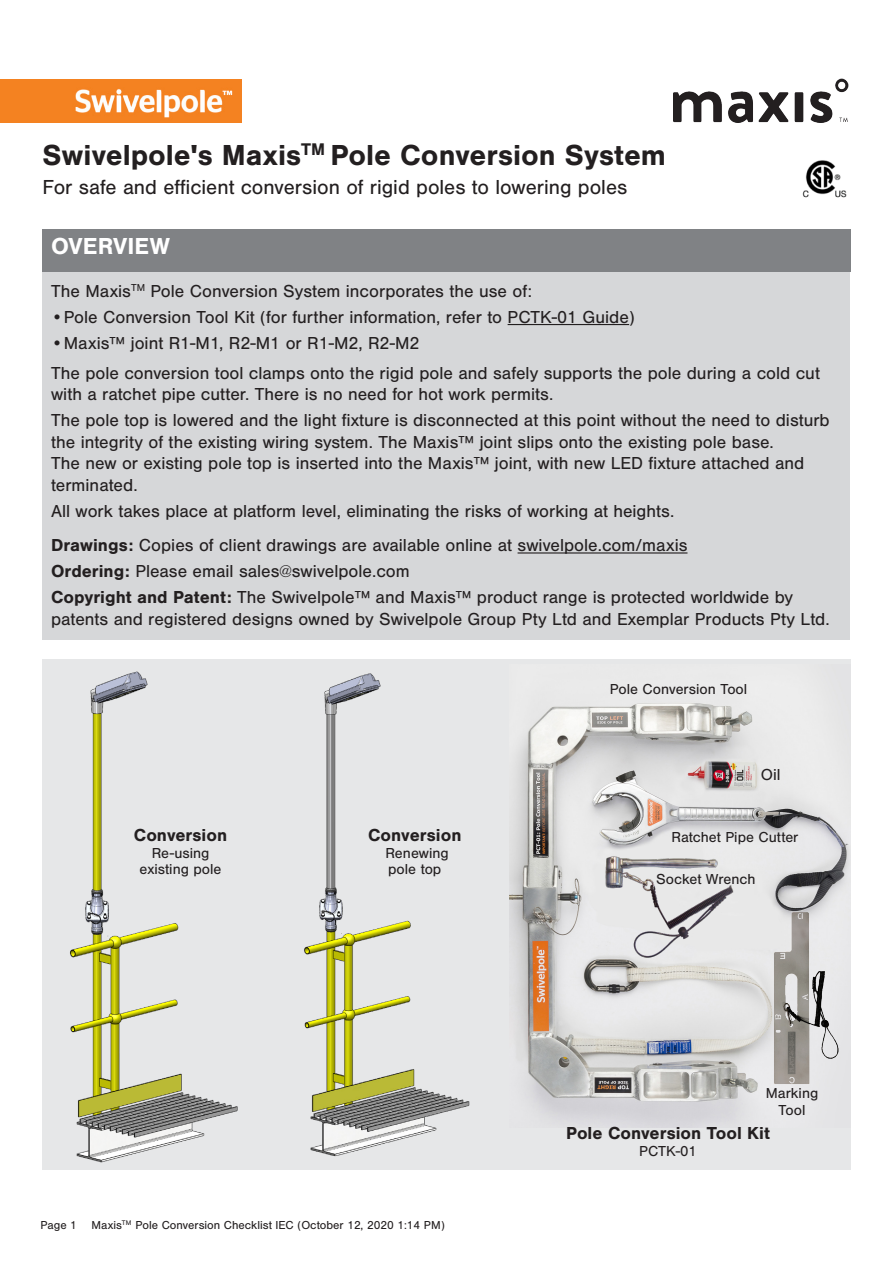
<style>
.page{position:relative;width:893px;height:1263px;background:#fff}
.page>*{position:absolute;margin:0;border:0;box-sizing:border-box;transform-origin:0 0}
.Size_19_-_Corpid_-_B{font:700 30px "Nimbus San";color:#231f20}
.Size_19_-_Corpid_-_B-2{font:700 24px "Nimbus San";color:#fff}
.Size_12_-_Corpid_C1s{font:21px "Nimbus San";color:#231f20}
.Size_9_-_Corpid_-_Li{font:18px/21.6px "Nimbus San";color:#231f20}
.Size_9_-_Arial_-_Ita{font:18px/21.6px "Nimbus San";color:#231f20}
.t1{font:700 18px "Nimbus San";color:#231f20}
.Size_7_-_Arial_-_Reg{font:16.5px "Nimbus San";color:#231f20}
.t2{font:15px/16.6px "Nimbus San";color:#231f20;text-align:center}
.t3{font:12px "Nimbus San";color:#231f20}
.s1{font-weight:700}
</style>
<div class="page">
<img style="left:0;top:80px;width:241px;height:42px">
<img style="left:673px;top:78px;width:176px;height:45px">
<img style="left:802px;top:160px;width:45px;height:38px">
<div style="left:43px;top:272px;width:807px;height:368px;background:#d6d7d9"></div>
<div style="left:43px;top:230px;width:808px;height:42px;background:#808285"></div>
<hr style="left:508px;top:324px;width:121px;height:1px;background:#231f20">
<hr style="left:518px;top:552px;width:169px;height:1px;background:#231f20">
<img style="left:509px;top:664px;width:341px;height:463px">
<img style="left:292px;top:660px;width:198px;height:504px">
<img style="left:42px;top:661px;width:199px;height:508px">
<img style="left:765px;top:907px;width:74px;height:181px">
<img style="left:590px;top:848px;width:149px;height:112px">
<p class="Size_19_-_Corpid_-_B" style="left:43px;top:138px;width:625px">Swivelpole's Maxis<sup>TM</sup> Pole Conversion System</p>
<p class="Size_12_-_Corpid_C1s" style="left:43px;top:176px;width:586px">For safe and efficient conversion of rigid poles to lowering poles</p>
<p class="Size_19_-_Corpid_-_B-2" style="left:51px;top:233px;width:120px">OVERVIEW</p>
<p class="Size_9_-_Corpid_-_Li" style="left:51px;top:280px;width:482px">The Maxis<sup>TM</sup> Pole Conversion System incorporates the use of:</p>
<p class="Size_9_-_Corpid_-_Li" style="left:51px;top:306px;width:585px">•Pole Conversion Tool Kit (for further information, refer to PCTK-01 Guide)</p>
<p class="Size_9_-_Corpid_-_Li" style="left:51px;top:332px;width:370px">•Maxis™ joint R1-M1, R2-M1 or R1-M2, R2-M2</p>
<p class="Size_9_-_Corpid_-_Li" style="left:51px;top:362px;width:770px">The pole conversion tool clamps onto the rigid pole and safely supports the pole during a cold cut with a ratchet pipe cutter. There is no need for hot work permits.</p>
<p class="Size_9_-_Corpid_-_Li" style="left:51px;top:410px;width:780px">The pole top is lowered and the light fixture is disconnected at this point without the need to disturb the integrity of the existing wiring system. The Maxis™ joint slips onto the existing pole base.<br>The new or existing pole top is inserted into the Maxis™ joint, with new LED fixture attached and terminated.</p>
<p class="Size_9_-_Corpid_-_Li" style="left:51px;top:500px;width:625px">All work takes place at platform level, eliminating the risks of working at heights.</p>
<p class="Size_9_-_Corpid_-_Li" style="left:51px;top:535px;width:638px"><span class="s1">Drawings:</span> Copies of client drawings are available online at swivelpole.com/maxis</p>
<p class="Size_9_-_Corpid_-_Li" style="left:51px;top:561px;width:360px"><span class="s1">Ordering:</span> Please email sales@swivelpole.com</p>
<p class="Size_9_-_Arial_-_Ita" style="left:51px;top:586px;width:780px"><span class="s1">Copyright and Patent:</span> The Swivelpole™ and Maxis™ product range is protected worldwide by patents and registered designs owned by Swivelpole Group Pty Ltd and Exemplar Products Pty Ltd.</p>
<h1 class="t1" style="left:134px;top:825px;width:95px">Conversion</h1>
<h1 class="t2" style="left:140px;top:845px;width:83px">Re-using existing pole</h1>
<h1 class="t1" style="left:368px;top:825px;width:95px">Conversion</h1>
<h1 class="t2" style="left:385px;top:845px;width:65px">Renewing</h1>
<h1 class="t2" style="left:388px;top:861px;width:55px">pole top</h1>
<p class="t3" style="left:41px;top:1218px;width:406px">Page 1 Maxis<sup>TM</sup> Pole Conversion Checklist IEC (October 12, 2020 1:14 PM)</p>
<h1 class="t2" style="left:610px;top:680px;width:139px">Pole Conversion Tool</h1>
<p class="Size_7_-_Arial_-_Reg" style="left:761px;top:766px;width:21px">Oil</p>
<h1 class="t2" style="left:671px;top:829px;width:129px">Ratchet Pipe Cutter</h1>
<h1 class="t2" style="left:656px;top:871px;width:101px">Socket Wrench</h1>
<h1 class="t2" style="left:766px;top:1085px;width:54px">Marking<br>Tool</h1>
<h1 class="t1" style="left:566px;top:1123px;width:205px">Pole Conversion Tool Kit</h1>
<h1 class="t2" style="left:639px;top:1143px;width:60px">PCTK-01</h1>
</div>
